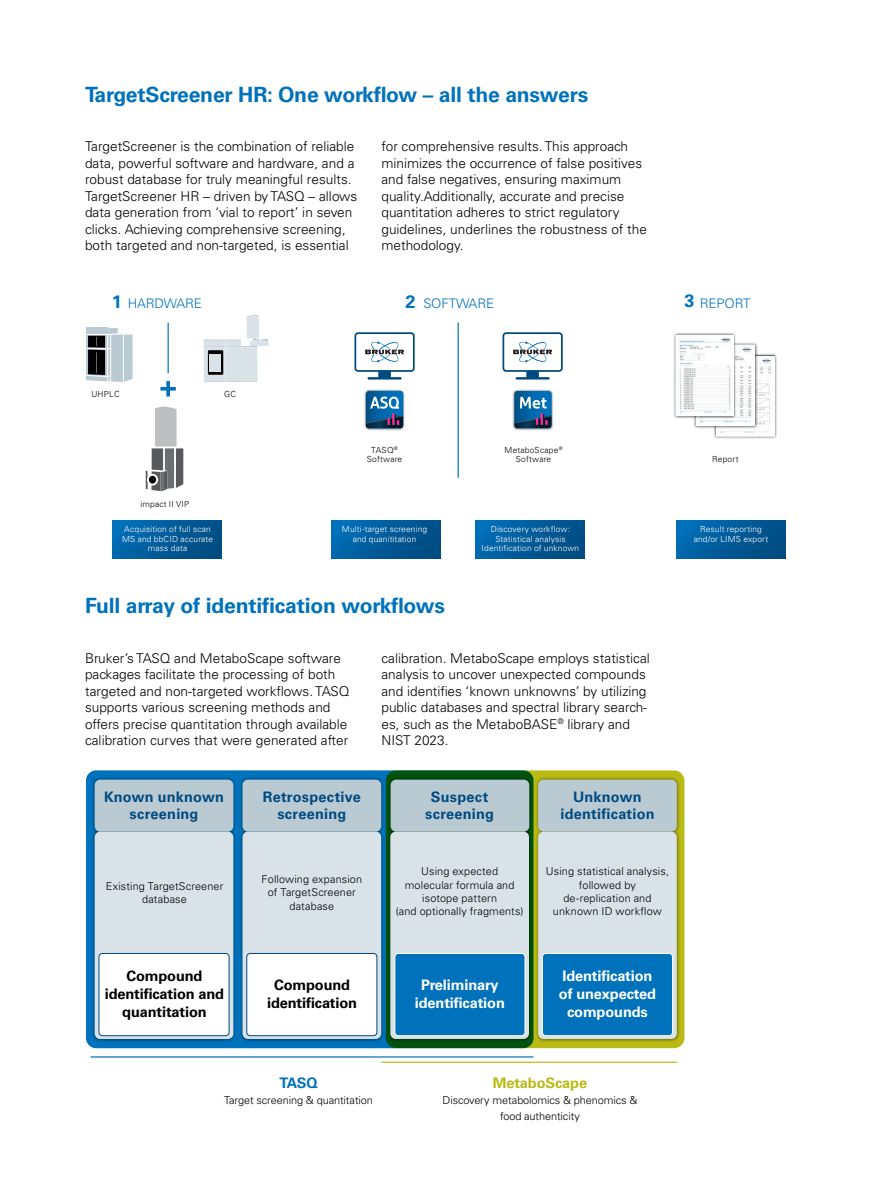
<style>
.page{position:relative;width:893px;height:1187px;background:#fff}
.page>*{position:absolute;margin:0;border:0;box-sizing:border-box;transform-origin:0 0}
.t1{font:700 21px "Univers LT Std";letter-spacing:-.01em;color:#0072bc}
.t2{font:700 14.55px/17px "Univers LT Std";letter-spacing:.015em;color:#004a80;text-align:center}
.t3{font:700 14.55px/18.1px "Univers LT Std";letter-spacing:-.01em;color:#fff;text-align:center}
.t4{font:700 14.55px/18.1px "Univers LT Std";letter-spacing:-.01em;color:#000;text-align:center}
.t5{font:700 14.55px "Univers LT Std";letter-spacing:-.01em;color:#b9ba14}
.t6{font:700 14.55px "Univers LT Std";color:#0072bc}
.t7{font:300 13.5px/16.5px "Univers LT Std";color:#000}
.t8{font:300 13.2px "Univers LT Std";letter-spacing:-.01em;color:#0072bc}
.t9{font:300 10.8px/13.4px "Univers LT Std";letter-spacing:.01em;color:#000;text-align:center}
.t10{font:300 10.8px/15.8px "Univers LT Std";letter-spacing:-.01em;color:#000;text-align:center}
.t11{font:300 8.4px/9.6px "Univers LT Std";letter-spacing:.02em;color:#fff;text-align:center}
.t12{font:300 8.4px/9.6px "Univers LT Std";letter-spacing:.025em;color:#000;text-align:center}
.s1{font-weight:700;font-size:18px}
</style>
<div class="page">
<div style="left:112px;top:520px;width:109px;height:39px;background:linear-gradient(to right,#006db4,#004b80)"></div>
<div style="left:332px;top:520px;width:109px;height:39px;background:linear-gradient(to right,#006cb4,#004b80)"></div>
<div style="left:476px;top:520px;width:109px;height:39px;background:linear-gradient(to right,#006cb3,#004b80)"></div>
<div style="left:676px;top:520px;width:109px;height:39px;background:linear-gradient(to right,#006db4,#004b80)"></div>
<div style="left:364px;top:389px;width:41px;height:41px;background:#000;opacity:.49"></div>
<svg style="left:366px;top:391px;width:37px;height:37px"></svg>
<svg style="left:366px;top:396px;width:37px;height:32px"></svg>
<div style="left:512px;top:389px;width:42px;height:41px;background:#000;opacity:.49"></div>
<div style="left:514px;top:391px;width:38px;height:37px;background:linear-gradient(to right,#00558d,#0076c3);border-radius:4px"></div>
<svg style="left:514px;top:397px;width:38px;height:31px"></svg>
<div style="left:713px;top:353px;width:64px;height:86px;background:#000;opacity:.75"></div>
<img style="left:716px;top:356px;width:59px;height:80px">
<div style="left:693px;top:342px;width:65px;height:87px;background:#000;opacity:.75"></div>
<img style="left:696px;top:345px;width:59px;height:81px">
<div style="left:673px;top:332px;width:64px;height:87px;background:#000;opacity:.75"></div>
<img style="left:676px;top:335px;width:57px;height:81px">
<hr style="left:458px;top:322px;width:1px;height:155px;background:#0072bc">
<hr style="left:168px;top:322px;width:1px;height:51px;background:#0072bc">
<svg style="left:166px;top:381px;width:4px;height:15px"></svg>
<hr style="left:160px;top:387px;width:16px;height:3px;background:#0072bc">
<svg style="left:204px;top:315px;width:65px;height:67px"></svg>
<svg style="left:365px;top:341px;width:39px;height:21px"></svg>
<svg style="left:513px;top:341px;width:39px;height:21px"></svg>
<hr style="left:368px;top:377px;width:34px;height:2px;background:#004a80">
<div style="left:378px;top:370px;width:13px;height:8px;background:#004a80;border-radius:2px"></div>
<div style="left:354px;top:332px;width:61px;height:40px;border:2px solid #004a80;border-radius:3px"></div>
<hr style="left:516px;top:377px;width:34px;height:2px;background:#004a80">
<div style="left:526px;top:370px;width:13px;height:8px;background:#004a80;border-radius:2px"></div>
<div style="left:502px;top:332px;width:61px;height:40px;border:2px solid #004a80;border-radius:3px"></div>
<svg style="left:86px;top:328px;width:47px;height:54px;background:#97a1a7"></svg>
<svg style="left:146px;top:406px;width:37px;height:85px"></svg>
<div style="left:86px;top:770px;width:447px;height:278px;background:#0072bc;border-radius:10px"></div>
<hr style="left:90px;top:1056px;width:443px;height:1px;background:#0072bc">
<svg style="left:386px;top:770px;width:298px;height:278px;background:#779617"></svg>
<hr style="left:381px;top:1061px;width:296px;height:1px;background:#b9ba14">
<div style="left:91px;top:776px;width:589px;height:266px;background:#000;opacity:.5"></div>
<div style="left:95px;top:831px;width:138px;height:207px;background:#d8e2e7;border-radius:5px"></div>
<div style="left:390px;top:831px;width:139px;height:207px;background:#d8e2e7;border-radius:5px"></div>
<div style="left:242px;top:831px;width:139px;height:207px;background:#d8e2e7;border-radius:5px"></div>
<div style="left:538px;top:831px;width:139px;height:207px;background:#d8e2e7;border-radius:5px"></div>
<div style="left:95px;top:779px;width:138px;height:52px;background:#bacad3;border-radius:5px"></div>
<div style="left:242px;top:779px;width:139px;height:52px;background:#bacad3;border-radius:5px"></div>
<div style="left:391px;top:779px;width:138px;height:52px;background:#bacad3;border-radius:5px"></div>
<div style="left:538px;top:779px;width:139px;height:52px;background:#bacad3;border-radius:5px"></div>
<div style="left:99px;top:953px;width:130px;height:82px;background:#fff;border-radius:3px"></div>
<div style="left:99px;top:953px;width:130px;height:82px;border:1px solid #004a80;border-radius:3px"></div>
<div style="left:247px;top:953px;width:130px;height:82px;background:#fff;border-radius:3px"></div>
<div style="left:246px;top:953px;width:131px;height:82px;border:1px solid #004a80;border-radius:3px"></div>
<div style="left:395px;top:953px;width:130px;height:82px;background:#0072bc;border-radius:3px"></div>
<div style="left:395px;top:953px;width:130px;height:82px;border:1px solid #fff;border-radius:3px"></div>
<div style="left:542px;top:953px;width:130px;height:82px;background:#0072bc;border-radius:3px"></div>
<div style="left:542px;top:953px;width:131px;height:82px;border:1px solid #fff;border-radius:3px"></div>
<h1 class="t1" style="left:85px;top:82px;width:505px">TargetScreener HR: One workflow – all the answers</h1>
<p class="t7" style="left:85px;top:138px;width:274px">TargetScreener is the combination of reliable data, powerful software and hardware, and a robust database for truly meaningful results.<br>TargetScreener HR – driven by TASQ – allows data generation from ‘vial to report’ in seven clicks. Achieving comprehensive screening, both targeted and non-targeted, is essential</p>
<p class="t7" style="left:381px;top:138px;width:267px">for comprehensive results. This approach minimizes the occurrence of false positives and false negatives, ensuring maximum quality.Additionally, accurate and precise quantitation adheres to strict regulatory guidelines, underlines the robustness of the methodology.</p>
<p class="t8" style="left:112px;top:295px;width:92px"><span class="s1">1</span> HARDWARE</p>
<p class="t8" style="left:405px;top:295px;width:90px"><span class="s1">2</span> SOFTWARE</p>
<p class="t8" style="left:684px;top:295px;width:68px"><span class="s1">3</span> REPORT</p>
<p class="t12" style="left:91px;top:389px;width:30px">UHPLC</p>
<p class="t12" style="left:224px;top:389px;width:13px">GC</p>
<p class="t12" style="left:141px;top:499px;width:50px">impact II VIP</p>
<p class="t11" style="left:122px;top:524px;width:93px">Acquisition of full scan<br>MS and bbCID accurate mass data</p>
<p class="t12" style="left:367px;top:444px;width:37px">TASQ<sup>®<br></sup>Software</p>
<p class="t12" style="left:504px;top:444px;width:60px">MetaboScape<sup>®<br></sup>Software</p>
<p class="t12" style="left:712px;top:454px;width:28px">Report</p>
<p class="t11" style="left:482px;top:524px;width:99px">Discovery workflow:<br>Statistical analysis<br>Identification of unknown</p>
<p class="t11" style="left:342px;top:524px;width:87px">Multi-target screening and quanititation</p>
<p class="t11" style="left:694px;top:524px;width:76px">Result reporting and/or LIMS export</p>
<h1 class="t1" style="left:85px;top:593px;width:361px">Full array of identification workflows</h1>
<p class="t7" style="left:85px;top:650px;width:266px">Bruker’s TASQ and MetaboScape software packages facilitate the processing of both targeted and non-targeted workflows. TASQ supports various screening methods and offers precise quantitation through available calibration curves that were generated after</p>
<p class="t7" style="left:381px;top:649px;width:270px">calibration. MetaboScape employs statistical analysis to uncover unexpected compounds and identifies ‘known unknowns’ by utilizing public databases and spectral library search&shy;es, such as the MetaboBASE<sup>®</sup> library and NIST 2023.</p>
<p class="t2" style="left:104px;top:788px;width:121px">Known unknown screening</p>
<p class="t9" style="left:106px;top:879px;width:119px">Existing TargetScreener database</p>
<p class="t2" style="left:263px;top:788px;width:99px">Retrospective screening</p>
<p class="t9" style="left:262px;top:872px;width:102px">Following expansion of TargetScreener database</p>
<p class="t2" style="left:425px;top:788px;width:70px">Suspect screening</p>
<p class="t2" style="left:560px;top:788px;width:96px">Unknown identification</p>
<p class="t9" style="left:396px;top:864px;width:129px">Using expected molecular formula and isotope pattern<br>(and optionally fragments)</p>
<p class="t9" style="left:546px;top:864px;width:125px">Using statistical analysis, followed by de-replication and unknown ID workflow</p>
<p class="t4" style="left:105px;top:966px;width:121px">Compound identification and quantitation</p>
<p class="t4" style="left:267px;top:975px;width:91px">Compound identification</p>
<p class="t3" style="left:415px;top:975px;width:91px">Preliminary identification</p>
<p class="t3" style="left:559px;top:966px;width:98px">Identification of unexpected compounds</p>
<p class="t6" style="left:279px;top:1074px;width:40px">TASQ</p>
<p class="t10" style="left:224px;top:1092px;width:150px">Target screening &amp; quantitation</p>
<p class="t5" style="left:493px;top:1074px;width:96px">MetaboScape</p>
<p class="t10" style="left:443px;top:1092px;width:196px">Discovery metabolomics &amp; phenomics &amp; food authenticity</p>
</div>
